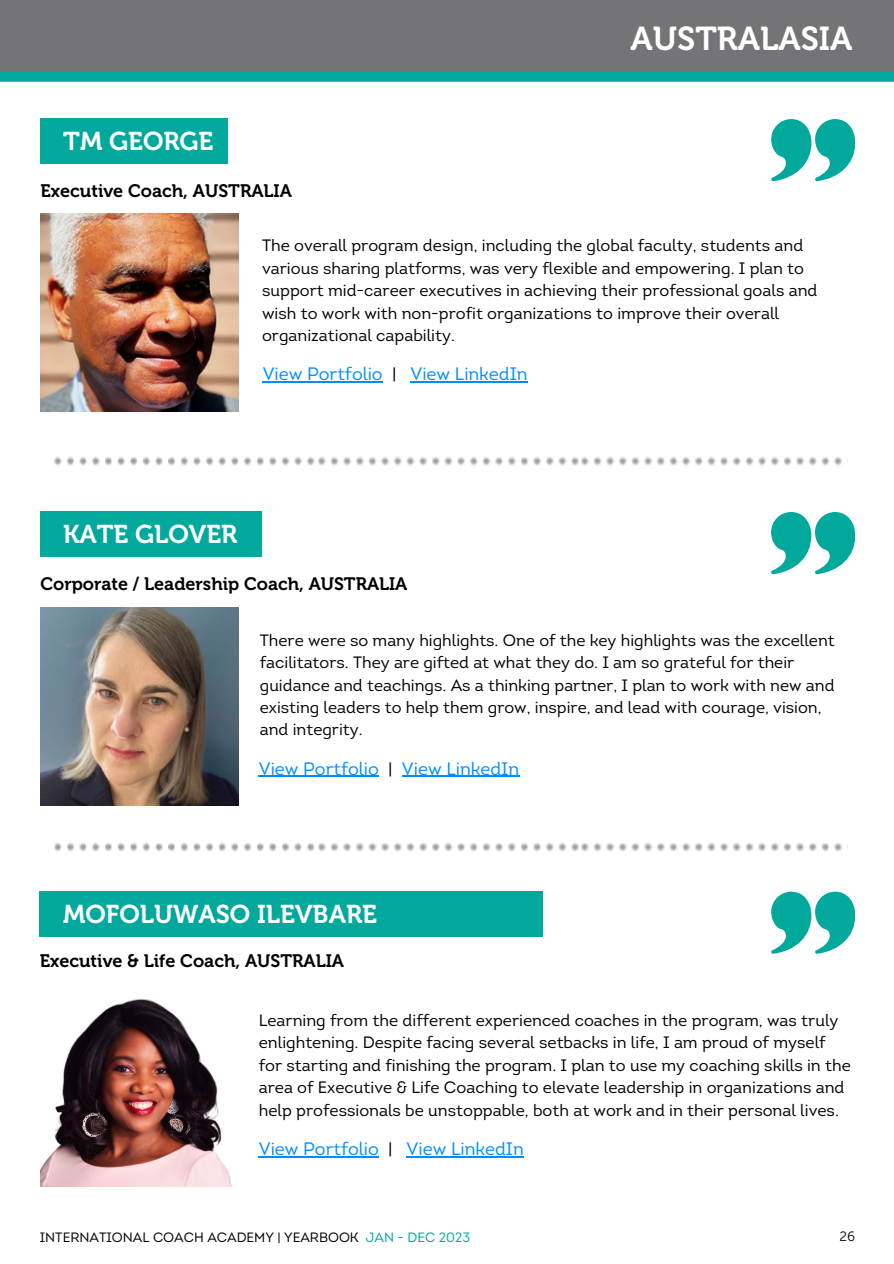
<style>
.page{position:relative;width:894px;height:1264px;background:#fff}
.page>*{position:absolute;margin:0;border:0;box-sizing:border-box;transform-origin:0 0}
.t1{font:33px "Museo 700";color:#fff}
.t2{font:25.65px "Museo 700";color:#fff}
.t3{font:18px "Museo 700";color:#000}
.t4{font:18px "Intro";color:#008eff}
.t5{font:16.5px/22.5px "Intro";color:#000}
.t6{font:13.5px "Intro";color:#000}
.t7{font:13.5px "Museo Sans 300";color:#000}
.s1{color:#000}
.s2{color:#01a99d}
</style>
<div class="page">
<svg style="left:54px;top:842px;width:248px;height:10px"></svg>
<svg style="left:306px;top:842px;width:13px;height:10px"></svg>
<svg style="left:319px;top:842px;width:248px;height:10px"></svg>
<svg style="left:571px;top:842px;width:8px;height:10px"></svg>
<svg style="left:581px;top:842px;width:261px;height:10px"></svg>
<div style="left:0;top:0;width:893px;height:72px;background:#747375"></div>
<div style="left:0;top:72px;width:893px;height:10px;background:#01a99d"></div>
<svg style="left:54px;top:456px;width:248px;height:10px"></svg>
<svg style="left:306px;top:457px;width:13px;height:9px"></svg>
<svg style="left:319px;top:456px;width:248px;height:10px"></svg>
<svg style="left:571px;top:457px;width:8px;height:9px"></svg>
<svg style="left:581px;top:457px;width:261px;height:9px"></svg>
<svg style="left:771px;top:119px;width:83px;height:62px"></svg>
<div style="left:40px;top:118px;width:187px;height:46px;background:#01a99d"></div>
<img style="left:40px;top:213px;width:198px;height:198px">
<svg style="left:771px;top:512px;width:83px;height:62px"></svg>
<div style="left:40px;top:511px;width:222px;height:46px;background:#01a99d"></div>
<img style="left:40px;top:608px;width:198px;height:197px">
<hr style="left:262px;top:381px;width:120px;height:1px;background:#008eff">
<hr style="left:410px;top:381px;width:117px;height:1px;background:#008eff">
<hr style="left:259px;top:776px;width:120px;height:1px;background:#008eff">
<hr style="left:402px;top:776px;width:117px;height:1px;background:#008eff">
<svg style="left:771px;top:891px;width:83px;height:63px"></svg>
<div style="left:40px;top:891px;width:503px;height:45px;background:#01a99d"></div>
<img style="left:40px;top:999px;width:192px;height:187px">
<hr style="left:259px;top:1156px;width:120px;height:1px;background:#008eff">
<hr style="left:406px;top:1156px;width:117px;height:1px;background:#008eff">
<h3 class="t2" style="left:63px;top:126px;width:152px">TM GEORGE</h3>
<h3 class="t3" style="left:40px;top:180px;width:253px">Executive Coach, AUSTRALIA</h3>
<p class="t1" style="left:630px;top:19px;width:223px">AUSTRALASIA</p>
<h2 class="t5" style="left:262px;top:236px;width:556px">The overall program design, including the global faculty, students and various sharing platforms, was very flexible and empowering. I plan to support mid-career executives in achieving their professional goals and wish to work with non-profit organizations to improve their overall organizational capability.</h2>
<h3 class="t4" style="left:262px;top:366px;width:266px">View Portfolio <span class="s1">|</span> View LinkedIn</h3>
<p class="t2" style="left:63px;top:519px;width:176px">KATE GLOVER</p>
<p class="t3" style="left:40px;top:573px;width:368px">Corporate / Leadership Coach, AUSTRALIA</p>
<p class="t5" style="left:260px;top:630px;width:576px">There were so many highlights. One of the key highlights was the excellent facilitators. They are gifted at what they do. I am so grateful for their guidance and teachings. As a thinking partner, I plan to work with new and existing leaders to help them grow, inspire, and lead with courage, vision, and integrity.</p>
<h4 class="t4" style="left:259px;top:761px;width:262px">View Portfolio <span class="s1">|</span> View LinkedIn</h4>
<h3 class="t2" style="left:63px;top:899px;width:315px">MOFOLUWASO ILEVBARE</h3>
<h3 class="t3" style="left:40px;top:950px;width:306px">Executive &amp; Life Coach, AUSTRALIA</h3>
<h2 class="t5" style="left:259px;top:1010px;width:593px">Learning from the different experienced coaches in the program, was truly enlightening. Despite facing several setbacks in life, I am proud of myself for starting and finishing the program. I plan to use my coaching skills in the area of Executive &amp; Life Coaching to elevate leadership in organizations and help professionals be unstoppable, both at work and in their personal lives.</h2>
<h3 class="t4" style="left:259px;top:1141px;width:266px">View Portfolio <span class="s1">|</span> View LinkedIn</h3>
<h3 class="t6" style="left:40px;top:1231px;width:432px">INTERNATIONAL COACH ACADEMY | YEARBOOK <span class="s2">JAN - DEC 2023</span></h3>
<p class="t7" style="left:839px;top:1228px;width:17px">26</p>
</div>
